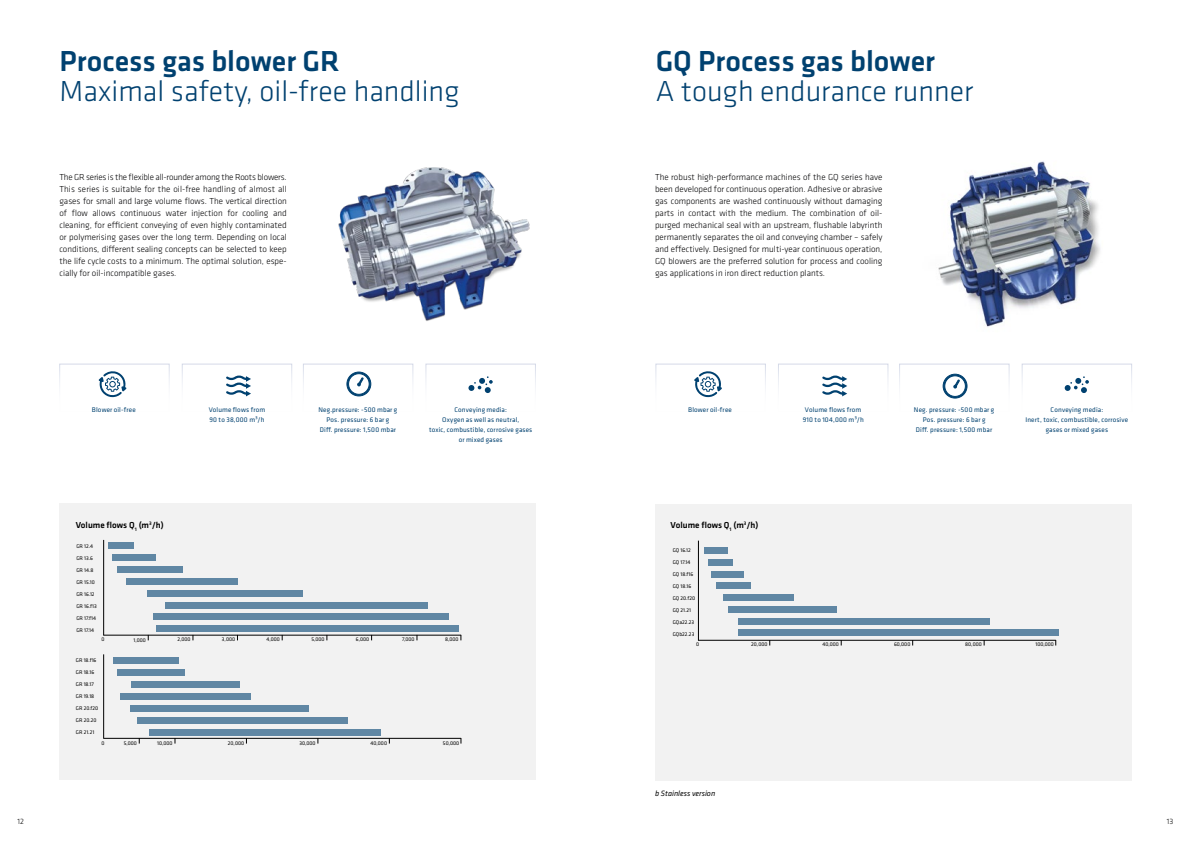
<style>
.page{position:relative;width:1191px;height:842px;background:#fff}
.page>*{position:absolute;margin:0;border:0;box-sizing:border-box;transform-origin:0 0}
.t1{font:300 30px "Klavika";color:#004170}
.t2{font:500 30px "Klavika";color:#004170}
.t3{font:300 9px/12px "Klavika";color:#020203;text-align:justify}
.t4{font:500 9px "Klavika";color:#000}
.t5{font:italic 8px "Klavika";color:#000}
.t6{font:300 8px "Klavika";color:#000}
.t7{font:7px/10px "Klavika";letter-spacing:.02em;color:#004170;text-align:center}
.t8{font:5.5px/12px "Klavika";color:#000}
</style>
<div class="page">
<img style="left:338px;top:167px;width:192px;height:154px">
<img style="left:938px;top:161px;width:162px;height:166px">
<div style="left:59px;top:364px;width:111px;height:49px;border:1px solid #fff"></div>
<div style="left:182px;top:364px;width:110px;height:49px;border:1px solid #fff"></div>
<div style="left:303px;top:364px;width:110px;height:49px;border:1px solid #fff"></div>
<div style="left:425px;top:364px;width:111px;height:49px;border:1px solid #fff"></div>
<svg style="left:226px;top:376px;width:25px;height:20px"></svg>
<svg style="left:346px;top:371px;width:26px;height:26px"></svg>
<div style="left:655px;top:364px;width:111px;height:49px;border:1px solid #fff"></div>
<div style="left:778px;top:364px;width:110px;height:49px;border:1px solid #fff"></div>
<div style="left:899px;top:364px;width:110px;height:49px;border:1px solid #fff"></div>
<div style="left:1021px;top:364px;width:111px;height:49px;border:1px solid #fff"></div>
<svg style="left:822px;top:376px;width:25px;height:20px"></svg>
<svg style="left:942px;top:373px;width:26px;height:26px"></svg>
<svg style="left:1064px;top:376px;width:25px;height:17px"></svg>
<svg style="left:468px;top:376px;width:25px;height:17px"></svg>
<svg style="left:98px;top:371px;width:28px;height:26px"></svg>
<svg style="left:694px;top:371px;width:28px;height:26px"></svg>
<div style="left:60px;top:503px;width:476px;height:277px;background:#ededed"></div>
<hr style="left:103px;top:738px;width:358px;height:1px;background:#000">
<div style="left:114px;top:657px;width:65px;height:7px;background:#6087a4"></div>
<hr style="left:103px;top:654px;width:1px;height:84px;background:#000">
<div style="left:117px;top:566px;width:66px;height:7px;background:#6087a4"></div>
<div style="left:112px;top:554px;width:44px;height:7px;background:#6087a4"></div>
<div style="left:108px;top:543px;width:26px;height:6px;background:#6087a4"></div>
<div style="left:126px;top:578px;width:112px;height:7px;background:#6087a4"></div>
<div style="left:148px;top:590px;width:155px;height:7px;background:#6087a4"></div>
<div style="left:166px;top:602px;width:262px;height:6px;background:#6087a4"></div>
<hr style="left:103px;top:540px;width:1px;height:95px;background:#000">
<hr style="left:103px;top:635px;width:358px;height:1px;background:#000">
<div style="left:153px;top:613px;width:295px;height:7px;background:#6087a4"></div>
<div style="left:156px;top:625px;width:302px;height:7px;background:#6087a4"></div>
<div style="left:117px;top:669px;width:68px;height:7px;background:#6087a4"></div>
<div style="left:131px;top:681px;width:108px;height:7px;background:#6087a4"></div>
<div style="left:120px;top:693px;width:131px;height:7px;background:#6087a4"></div>
<div style="left:131px;top:705px;width:178px;height:7px;background:#6087a4"></div>
<div style="left:137px;top:717px;width:211px;height:7px;background:#6087a4"></div>
<div style="left:150px;top:729px;width:231px;height:7px;background:#6087a4"></div>
<div style="left:655px;top:504px;width:476px;height:276px;background:#ededed"></div>
<hr style="left:698px;top:640px;width:358px;height:1px;background:#000">
<div style="left:708px;top:559px;width:25px;height:7px;background:#6087a4"></div>
<div style="left:704px;top:547px;width:23px;height:7px;background:#6087a4"></div>
<div style="left:711px;top:571px;width:33px;height:6px;background:#6087a4"></div>
<div style="left:716px;top:582px;width:34px;height:7px;background:#6087a4"></div>
<div style="left:722px;top:594px;width:71px;height:7px;background:#6087a4"></div>
<div style="left:728px;top:606px;width:108px;height:7px;background:#6087a4"></div>
<hr style="left:698px;top:541px;width:1px;height:99px;background:#000">
<div style="left:738px;top:618px;width:252px;height:6px;background:#6087a4"></div>
<div style="left:738px;top:630px;width:320px;height:6px;background:#6087a4"></div>
<h1 class="t2" style="left:60px;top:40px;width:282px">Process gas blower GR</h1>
<h1 class="t1" style="left:60px;top:73px;width:401px">Maximal safety, oil-free handling</h1>
<p class="t3" style="left:59px;top:171px;width:229px">The GR series is the flexible all-rounder among the Roots blowers.<br>This series is suitable for the oil-free handling of almost all gases for small and large volume flows. The vertical direction of flow allows continuous water injection for cooling and cleaning, for efficient conveying of even highly contaminated or polymerising gases over the long term. Depending on local conditions, different sealing concepts can be selected to keep the life cycle costs to a minimum. The optimal solution, espe&shy;cially for oil-incompatible gases.</p>
<h1 class="t2" style="left:656px;top:40px;width:281px">GQ Process gas blower</h1>
<h1 class="t1" style="left:656px;top:73px;width:319px">A tough endurance runner</h1>
<p class="t3" style="left:655px;top:171px;width:229px">The robust high-performance machines of the GQ series have been developed for continuous operation. Adhesive or abrasive gas components are washed continuously without damaging parts in contact with the medium. The combination of oil&shy;purged mechanical seal with an upstream, flushable labyrinth permanently separates the oil and conveying chamber – safely and effectively. Designed for multi-year continuous operation, GQ blowers are the preferred solution for process and cooling gas applications in iron direct reduction plants.</p>
<p class="t7" style="left:92px;top:405px;width:45px">Blower oil-free</p>
<p class="t7" style="left:209px;top:405px;width:58px;text-align:left">Volume flows from<br>90 to 38,000 m³/h</p>
<p class="t7" style="left:318px;top:404px;width:80px">Neg.pressure: -500 mbar g<br>Pos. pressure: 6 bar g<br>Diff. pressure: 1,500 mbar</p>
<p class="t7" style="left:429px;top:404px;width:105px">Conveying media:<br>Oxygen as well as neutral,<br>toxic, combustible, corrosive gases or mixed gases</p>
<p class="t7" style="left:688px;top:405px;width:45px">Blower oil-free</p>
<p class="t7" style="left:802px;top:405px;width:63px">Volume flows from<br>910 to 104,000 m³/h</p>
<p class="t7" style="left:914px;top:404px;width:82px">Neg. pressure: -500 mbar g<br>Pos. pressure: 6 bar g<br>Diff. pressure: 1,500 mbar</p>
<p class="t7" style="left:1025px;top:404px;width:104px">Conveying media:<br>Inert, toxic, combustible, corrosive gases or mixed gases</p>
<p class="t4" style="left:76px;top:519px;width:89px">Volume flows Q<sub>1</sub> (m<sup>3</sup>/h)</p>
<p class="t8" style="left:76px;top:540px;width:22px">GR 12.4<br>GR 13.6<br>GR 14.8<br>GR 15.10<br>GR 16.12<br>GR 16.f13<br>GR 17.f14<br>GR 17.14</p>
<p class="t8" style="left:101px;top:633px;width:5px">0</p>
<p class="t8" style="left:133px;top:633px;width:14px">1,000</p>
<p class="t8" style="left:177px;top:633px;width:15px">2,000</p>
<p class="t8" style="left:222px;top:633px;width:15px">3,000</p>
<p class="t8" style="left:266px;top:633px;width:15px">4,000</p>
<p class="t8" style="left:311px;top:633px;width:15px">5,000</p>
<p class="t8" style="left:356px;top:633px;width:15px">6,000</p>
<p class="t8" style="left:402px;top:633px;width:14px">7,000</p>
<p class="t8" style="left:445px;top:633px;width:15px">8,000</p>
<p class="t8" style="left:76px;top:654px;width:24px">GR 18.f16<br>GR 18.16<br>GR 18.17<br>GR 19.18<br>GR 20.f20<br>GR 20.20<br>GR 21.21</p>
<p class="t8" style="left:101px;top:737px;width:5px">0</p>
<p class="t8" style="left:124px;top:737px;width:15px">5,000</p>
<p class="t8" style="left:157px;top:737px;width:17px">10,000</p>
<p class="t8" style="left:228px;top:737px;width:18px">20,000</p>
<p class="t8" style="left:299px;top:737px;width:18px">30,000</p>
<p class="t8" style="left:370px;top:737px;width:18px">40,000</p>
<p class="t8" style="left:443px;top:737px;width:18px">50,000</p>
<p class="t4" style="left:670px;top:519px;width:89px">Volume flows Q<sub>1</sub> (m<sup>3</sup>/h)</p>
<p class="t8" style="left:673px;top:543px;width:24px">GQ 16.12<br>GQ 17.14<br>GQ 18.f16<br>GQ 18.16<br>GQ 20.f20<br>GQ 21.21<br>GQa22.23<br>GQb22.23</p>
<p class="t8" style="left:696px;top:638px;width:5px">0</p>
<p class="t8" style="left:751px;top:638px;width:18px">20,000</p>
<p class="t8" style="left:822px;top:638px;width:18px">40,000</p>
<p class="t8" style="left:894px;top:638px;width:18px">60,000</p>
<p class="t8" style="left:965px;top:638px;width:18px">80,000</p>
<p class="t8" style="left:1035px;top:638px;width:20px">100,000</p>
<p class="t5" style="left:655px;top:788px;width:62px">b Stainless version</p>
<p class="t6" style="left:18px;top:816px;width:8px">12</p>
<p class="t6" style="left:1166px;top:816px;width:8px">13</p>
</div>
